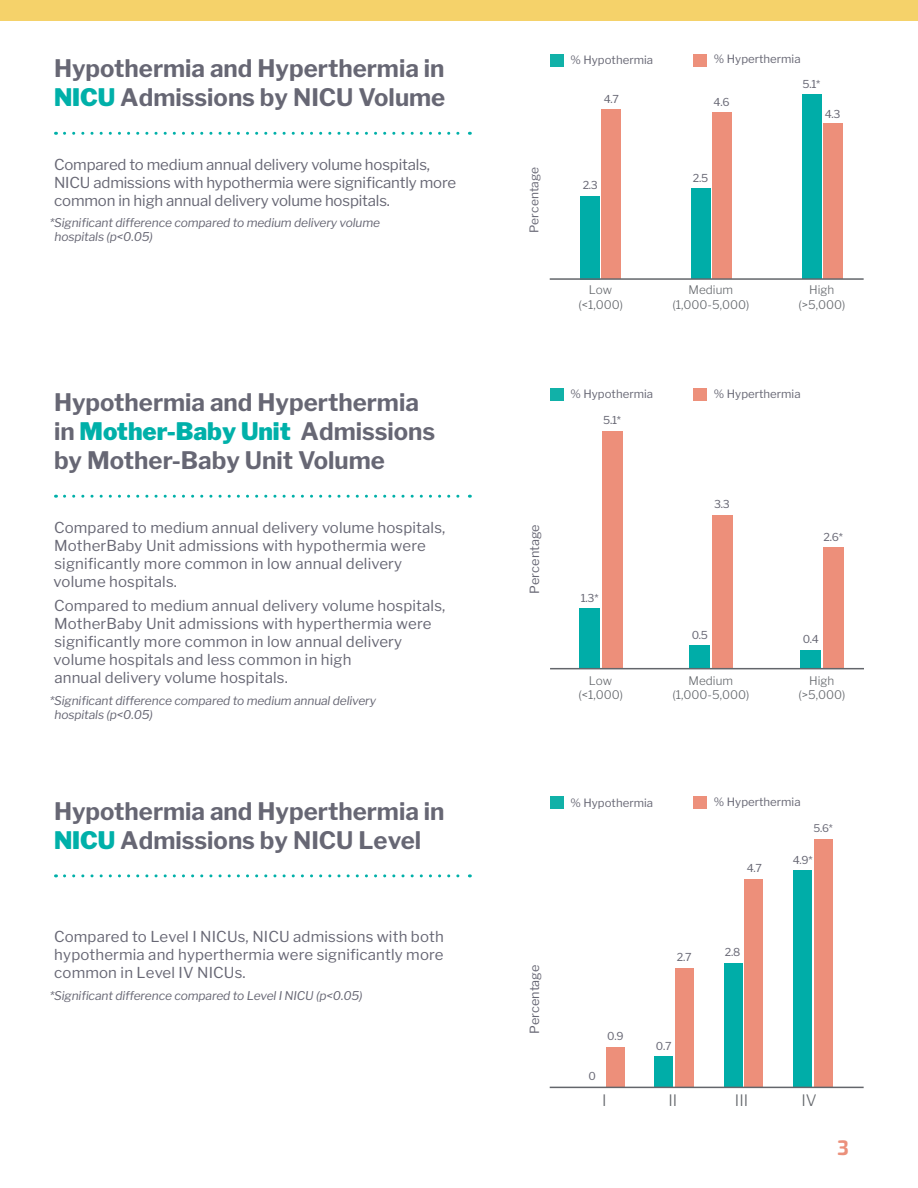
<style>
.page{position:relative;width:918px;height:1188px;background:#fff}
.page>*{position:absolute;margin:0;border:0;box-sizing:border-box;transform-origin:0 0}
.t1{font:700 24px/28.8px "Libre Franklin";color:#676774}
.t2{font:700 21px "Exo Soft";color:#eb907b}
.t3{font:300 15.6px "Libre Franklin";color:#63666b}
.Section_Body_Text{font:15px/18px "Libre Franklin";letter-spacing:.01em;color:#676774}
.Section_Body_Text-2{font:15px/18px "Libre Franklin";letter-spacing:-.01em;color:#676774}
.t4{font:12.6px "Libre Franklin";color:#676774}
.Section_Body_Text-3{font:italic 12px/14.4px "Libre Franklin";letter-spacing:-.01em;color:#676774}
.t5{font:12px "Libre Franklin";color:#676774}
.t6{font:300 11.85px/14.1px "Libre Franklin";color:#63666b;text-align:center}
.t7{font:11.4px "Libre Franklin";color:#676774}
.t8{font:10.8px "Libre Franklin";color:#676774}
.t9{font:10.5px "Libre Franklin";color:#676774}
.s1{font-weight:900;color:#00b0a9}
</style>
<div class="page">
<div style="left:0;top:0;width:918px;height:21px;background:#f5d26a"></div>
<svg style="left:64px;top:132px;width:406px;height:3px"></svg>
<div style="left:693px;top:54px;width:14px;height:12px;background:#ed907b"></div>
<div style="left:550px;top:54px;width:14px;height:12px;background:#11b1a8"></div>
<div style="left:823px;top:124px;width:19px;height:155px;background:#ed8f7a"></div>
<div style="left:802px;top:95px;width:19px;height:184px;background:#00ada8"></div>
<div style="left:691px;top:189px;width:19px;height:90px;background:#00ada8"></div>
<div style="left:712px;top:113px;width:19px;height:166px;background:#ed8f7a"></div>
<div style="left:581px;top:196px;width:19px;height:83px;background:#00ada8"></div>
<div style="left:602px;top:109px;width:19px;height:170px;background:#ed8f7a"></div>
<hr style="left:550px;top:278px;width:314px;height:2px;background:#63666b">
<svg style="left:64px;top:495px;width:406px;height:3px"></svg>
<div style="left:693px;top:388px;width:14px;height:12px;background:#ed907b"></div>
<div style="left:550px;top:388px;width:14px;height:12px;background:#11b1a8"></div>
<div style="left:800px;top:650px;width:21px;height:19px;background:#00ada8"></div>
<div style="left:823px;top:548px;width:21px;height:121px;background:#ed8f7a"></div>
<div style="left:689px;top:645px;width:21px;height:24px;background:#00ada8"></div>
<div style="left:712px;top:515px;width:21px;height:154px;background:#ed8f7a"></div>
<div style="left:579px;top:608px;width:21px;height:61px;background:#00ada8"></div>
<div style="left:602px;top:431px;width:21px;height:238px;background:#ed8f7a"></div>
<hr style="left:550px;top:668px;width:314px;height:1px;background:#63666b">
<svg style="left:64px;top:874px;width:406px;height:3px"></svg>
<div style="left:693px;top:797px;width:14px;height:12px;background:#ed907b"></div>
<div style="left:550px;top:797px;width:14px;height:12px;background:#11b1a8"></div>
<div style="left:744px;top:879px;width:19px;height:208px;background:#ed8f7a"></div>
<div style="left:724px;top:963px;width:19px;height:124px;background:#00ada8"></div>
<div style="left:675px;top:968px;width:19px;height:119px;background:#ed8f7a"></div>
<div style="left:654px;top:1056px;width:19px;height:31px;background:#00ada8"></div>
<div style="left:606px;top:1048px;width:19px;height:39px;background:#ed8f7a"></div>
<div style="left:793px;top:870px;width:19px;height:217px;background:#00ada8"></div>
<div style="left:814px;top:839px;width:18px;height:248px;background:#ed8f7a"></div>
<hr style="left:550px;top:1087px;width:314px;height:1px;background:#63666b">
<p class="t1" style="left:54px;top:54px;width:393px">Hypothermia and Hyperthermia in<br><span class="s1">NICU</span> Admissions by NICU Volume</p>
<p class="Section_Body_Text-2" style="left:54px;top:155px;width:404px">Compared to medium annual delivery volume hospitals,<br>NICU admissions with hypothermia were significantly more common in high annual delivery volume hospitals.</p>
<p class="Section_Body_Text-3" style="left:55px;top:215px;width:327px;text-indent:-5px">*Significant difference compared to medium delivery volume hospitals (p&lt;0.05)</p>
<p class="t1" style="left:54px;top:388px;width:383px">Hypothermia and Hyperthermia in <span class="s1">Mother-Baby Unit</span> Admissions by Mother-Baby Unit Volume</p>
<p class="Section_Body_Text" style="left:54px;top:518px;width:393px">Compared to medium annual delivery volume hospitals, MotherBaby Unit admissions with hypothermia were significantly more common in low annual delivery volume hospitals.</p>
<p class="Section_Body_Text" style="left:54px;top:597px;width:393px">Compared to medium annual delivery volume hospitals, MotherBaby Unit admissions with hyperthermia were significantly more common in low annual delivery volume hospitals and less common in high<br>annual delivery volume hospitals.</p>
<p class="Section_Body_Text-3" style="left:55px;top:693px;width:323px;text-indent:-5px">*Significant difference compared to medium annual delivery hospitals (p&lt;0.05)</p>
<p class="t1" style="left:54px;top:797px;width:392px">Hypothermia and Hyperthermia in<br><span class="s1">NICU</span> Admissions by NICU Level</p>
<p class="Section_Body_Text" style="left:54px;top:928px;width:391px;text-align:justify">Compared to Level I NICUs, NICU admissions with both hypothermia and hyperthermia were significantly more common in Level IV NICUs.</p>
<p class="Section_Body_Text-3" style="left:50px;top:988px;width:314px">*Significant difference compared to Level I NICU (p&lt;0.05)</p>
<p class="t5" style="left:527px;top:233px;width:67px;rotate:-90deg">Percentage</p>
<p class="t7" style="left:571px;top:53px;width:84px">% Hypothermia</p>
<p class="t7" style="left:714px;top:52px;width:88px">% Hyperthermia</p>
<p class="t8" style="left:604px;top:92px;width:17px">4.7</p>
<p class="t8" style="left:583px;top:179px;width:17px">2.3</p>
<p class="t6" style="left:579px;top:283px;width:46px">Low (&lt;1,000)</p>
<p class="t8" style="left:714px;top:95px;width:17px">4.6</p>
<p class="t8" style="left:693px;top:172px;width:17px">2.5</p>
<p class="t6" style="left:673px;top:283px;width:78px">Medium (1,000-5,000)</p>
<p class="t8" style="left:803px;top:78px;width:19px">5.1*</p>
<p class="t8" style="left:825px;top:107px;width:17px">4.3</p>
<p class="t6" style="left:799px;top:283px;width:48px">High (&gt;5,000)</p>
<p class="t7" style="left:571px;top:387px;width:84px">% Hypothermia</p>
<p class="t7" style="left:714px;top:387px;width:88px">% Hyperthermia</p>
<p class="t8" style="left:603px;top:414px;width:19px">5.1*</p>
<p class="t4" style="left:527px;top:594px;width:71px;rotate:-90deg">Percentage</p>
<p class="t8" style="left:581px;top:591px;width:19px">1.3*</p>
<p class="t6" style="left:579px;top:674px;width:46px">Low (&lt;1,000)</p>
<p class="t8" style="left:714px;top:498px;width:17px">3.3</p>
<p class="t8" style="left:692px;top:628px;width:18px">0.5</p>
<p class="t6" style="left:673px;top:674px;width:78px">Medium (1,000-5,000)</p>
<p class="t8" style="left:824px;top:530px;width:21px">2.6*</p>
<p class="t8" style="left:803px;top:633px;width:18px">0.4</p>
<p class="t6" style="left:799px;top:674px;width:48px">High (&gt;5,000)</p>
<p class="t7" style="left:571px;top:796px;width:84px">% Hypothermia</p>
<p class="t7" style="left:714px;top:795px;width:88px">% Hyperthermia</p>
<p class="t9" style="left:814px;top:822px;width:21px">5.6*</p>
<p class="t8" style="left:747px;top:862px;width:17px">4.7</p>
<p class="t8" style="left:793px;top:853px;width:21px">4.9*</p>
<p class="t4" style="left:527px;top:1034px;width:71px;rotate:-90deg">Percentage</p>
<p class="t8" style="left:677px;top:951px;width:16px">2.7</p>
<p class="t8" style="left:725px;top:946px;width:17px">2.8</p>
<p class="t8" style="left:607px;top:1030px;width:18px">0.9</p>
<p class="t8" style="left:656px;top:1040px;width:17px">0.7</p>
<p class="t8" style="left:589px;top:1070px;width:9px">0</p>
<p class="t3" style="left:602px;top:1091px;width:6px">I</p>
<p class="t3" style="left:669px;top:1091px;width:10px">II</p>
<p class="t3" style="left:735px;top:1091px;width:15px">III</p>
<p class="t3" style="left:802px;top:1091px;width:17px">IV</p>
<h2 class="t2" style="left:837px;top:1135px;width:13px">3</h2>
</div>
